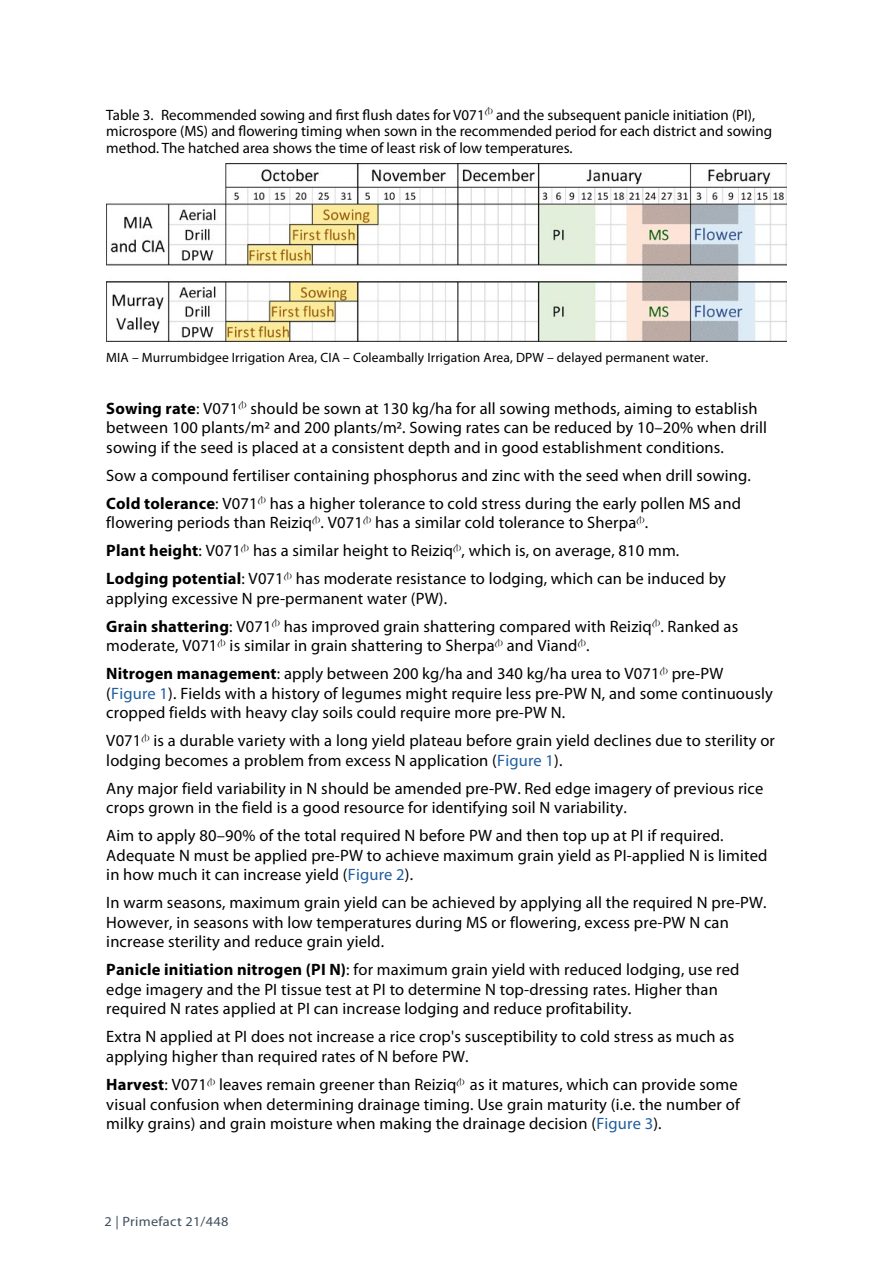
<style>
.page{position:relative;width:893px;height:1263px;background:#fff}
.page>*{position:absolute;margin:0;border:0;box-sizing:border-box;transform-origin:0 0}
.text{font:16.5px/19.5px "Myriad Pro";letter-spacing:.01em;color:#000}
.t1{font:15px/16.5px "Myriad Pro";color:#000}
.figure_caption{font:13.5px "Myriad Pro";letter-spacing:.01em;color:#000}
.t2{font:13.5px "Myriad Pro";letter-spacing:.02em;color:#3f4f5e;scale:1.06 1}
.s1{font-weight:700}
.s2{color:#215e9e}
</style>
<div class="page">
<img style="left:106px;top:164px;width:681px;height:178px">
<p class="t1" style="left:106px;top:107px;width:667px">Table 3. Recommended sowing and first flush dates for V071<sup>A</sup> and the subsequent panicle initiation (PI), microspore (MS) and flowering timing when sown in the recommended period for each district and sowing method. The hatched area shows the time of least risk of low temperatures.</p>
<p class="figure_caption" style="left:106px;top:350px;width:603px">MIA – Murrumbidgee Irrigation Area, CIA – Coleambally Irrigation Area, DPW – delayed permanent water.</p>
<p class="text" style="left:106px;top:399px;width:662px"><span class="s1">Sowing rate</span>: V071<sup>A</sup> should be sown at 130 kg/ha for all sowing methods, aiming to establish between 100 plants/m2 and 200 plants/m2. Sowing rates can be reduced by 10–20% when drill sowing if the seed is placed at a consistent depth and in good establishment conditions.</p>
<p class="text" style="left:106px;top:466px;width:646px">Sow a compound fertiliser containing phosphorus and zinc with the seed when drill sowing.</p>
<p class="text" style="left:106px;top:494px;width:636px"><span class="s1">Cold tolerance</span>: V071<sup>A</sup> has a higher tolerance to cold stress during the early pollen MS and flowering periods than Reiziq<sup>A</sup>. V071<sup>A</sup> has a similar cold tolerance to Sherpa<sup>A</sup>.</p>
<p class="text" style="left:106px;top:541px;width:575px"><span class="s1">Plant height</span>: V071<sup>A</sup> has a similar height to Reiziq<sup>A</sup>, which is, on average, 810 mm.</p>
<p class="text" style="left:106px;top:569px;width:621px"><span class="s1">Lodging potential</span>: V071<sup>A</sup> has moderate resistance to lodging, which can be induced by applying excessive N pre-permanent water (PW).</p>
<p class="text" style="left:106px;top:617px;width:633px"><span class="s1">Grain shattering</span>: V071<sup>A</sup> has improved grain shattering compared with Reiziq<sup>A</sup>. Ranked as moderate, V071<sup>A</sup> is similar in grain shattering to Sherpa<sup>A</sup> and Viand<sup>A</sup>.</p>
<p class="text" style="left:106px;top:664px;width:668px"><span class="s1">Nitrogen management</span>: apply between 200 kg/ha and 340 kg/ha urea to V071<sup>A</sup> pre-PW (<span class="s2">Figure 1</span>). Fields with a history of legumes might require less pre-PW N, and some continuously cropped fields with heavy clay soils could require more pre-PW N.</p>
<p class="text" style="left:106px;top:731px;width:670px">V071<sup>A</sup> is a durable variety with a long yield plateau before grain yield declines due to sterility or lodging becomes a problem from excess N application (<span class="s2">Figure 1</span>).</p>
<p class="text" style="left:106px;top:779px;width:659px">Any major field variability in N should be amended pre-PW. Red edge imagery of previous rice crops grown in the field is a good resource for identifying soil N variability.</p>
<p class="text" style="left:106px;top:826px;width:663px">Aim to apply 80–90% of the total required N before PW and then top up at PI if required.<br>Adequate N must be applied pre-PW to achieve maximum grain yield as PI-applied N is limited in how much it can increase yield (<span class="s2">Figure 2</span>).</p>
<p class="text" style="left:106px;top:893px;width:662px">In warm seasons, maximum grain yield can be achieved by applying all the required N pre-PW.<br>However, in seasons with low temperatures during MS or flowering, excess pre-PW N can increase sterility and reduce grain yield.</p>
<p class="text" style="left:106px;top:960px;width:635px"><span class="s1">Panicle initiation nitrogen (PI N)</span>: for maximum grain yield with reduced lodging, use red edge imagery and the PI tissue test at PI to determine N top-dressing rates. Higher than required N rates applied at PI can increase lodging and reduce profitability.</p>
<p class="text" style="left:106px;top:1027px;width:629px">Extra N applied at PI does not increase a rice crop's susceptibility to cold stress as much as applying higher than required rates of N before PW.</p>
<p class="text" style="left:106px;top:1075px;width:635px"><span class="s1">Harvest</span>: V071<sup>A</sup> leaves remain greener than Reiziq<sup>A</sup> as it matures, which can provide some visual confusion when determining drainage timing. Use grain maturity (i.e. the number of milky grains) and grain moisture when making the drainage decision (<span class="s2">Figure 3</span>).</p>
<p class="t2" style="left:105px;top:1214px;width:118px">2 | Primefact 21/448</p>
</div>
